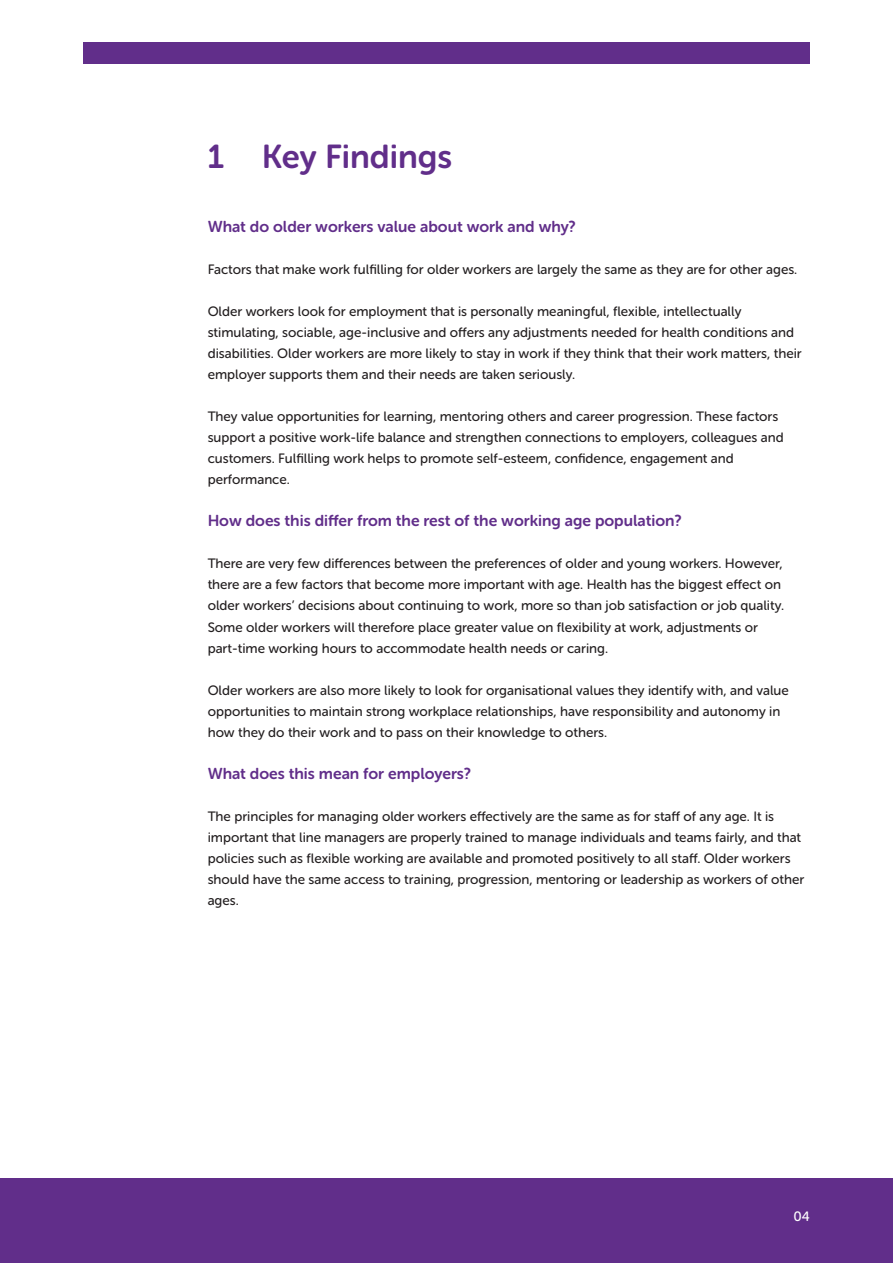
<style>
.page{position:relative;width:893px;height:1263px;background:#fff}
.page>*{position:absolute;margin:0;border:0;box-sizing:border-box;transform-origin:0 0}
.GC__Headline__3_-_I{font:33px "Museo Sans Rounded 700";color:#612e8a}
.GC__Subhead__1_-_Ma{font:15.75px "Museo Sans Rounded 700";color:#612e8a}
.GC__Body_Copy__1{font:13.5px/21px "Museo Sans Rounded 500";color:#231f20}
.GC__Caption___Info{font:13.5px "Museo Sans Rounded 500";color:#fff}
</style>
<div class="page">
<div style="left:0;top:1179px;width:893px;height:84px;background:#612e8a"></div>
<div style="left:83px;top:42px;width:727px;height:21px;background:#612e8a"></div>
<p class="GC__Headline__3_-_I" style="left:208px;top:139px;width:246px">1 Key Findings</p>
<p class="GC__Subhead__1_-_Ma" style="left:208px;top:217px;width:370px">What do older workers value about work and why?</p>
<p class="GC__Body_Copy__1" style="left:208px;top:259px;width:591px">Factors that make work fulfilling for older workers are largely the same as they are for other ages.</p>
<p class="GC__Body_Copy__1" style="left:208px;top:301px;width:596px">Older workers look for employment that is personally meaningful, flexible, intellectually stimulating, sociable, age-inclusive and offers any adjustments needed for health conditions and disabilities. Older workers are more likely to stay in work if they think that their work matters, their employer supports them and their needs are taken seriously.</p>
<p class="GC__Body_Copy__1" style="left:208px;top:406px;width:578px">They value opportunities for learning, mentoring others and career progression. These factors support a positive work-life balance and strengthen connections to employers, colleagues and customers. Fulfilling work helps to promote self-esteem, confidence, engagement and performance.</p>
<p class="GC__Subhead__1_-_Ma" style="left:208px;top:512px;width:476px">How does this differ from the rest of the working age population?</p>
<p class="GC__Body_Copy__1" style="left:208px;top:553px;width:578px">There are very few differences between the preferences of older and young workers. However, there are a few factors that become more important with age. Health has the biggest effect on older workers’ decisions about continuing to work, more so than job satisfaction or job quality.<br>Some older workers will therefore place greater value on flexibility at work, adjustments or part-time working hours to accommodate health needs or caring.</p>
<p class="GC__Body_Copy__1" style="left:208px;top:679px;width:583px">Older workers are also more likely to look for organisational values they identify with, and value opportunities to maintain strong workplace relationships, have responsibility and autonomy in how they do their work and to pass on their knowledge to others.</p>
<p class="GC__Subhead__1_-_Ma" style="left:208px;top:765px;width:265px">What does this mean for employers?</p>
<p class="GC__Body_Copy__1" style="left:208px;top:806px;width:598px">The principles for managing older workers effectively are the same as for staff of any age. It is important that line managers are properly trained to manage individuals and teams fairly, and that policies such as flexible working are available and promoted positively to all staff. Older workers should have the same access to training, progression, mentoring or leadership as workers of other ages.</p>
<p class="GC__Caption___Info" style="left:793px;top:1209px;width:18px">04</p>
</div>
